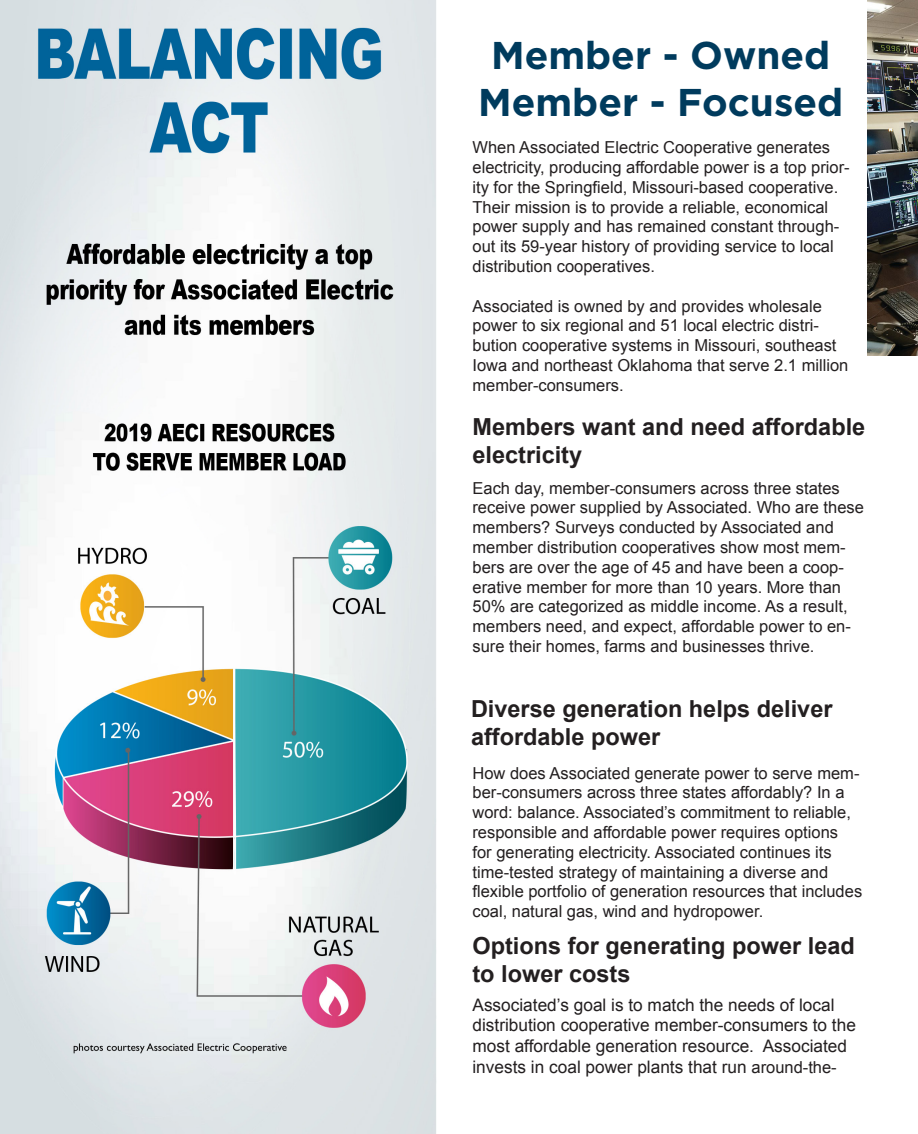
<style>
.page{position:relative;width:918px;height:1134px;background:#fff}
.page>*{position:absolute;margin:0;border:0;box-sizing:border-box;transform-origin:0 0}
.t1{font:700 38.7px "Gotham";color:#003b5d}
.t2{font:700 23.55px/28.2px "Arial";color:#231f20}
.t3{font:17.25px/20.7px "Arial";color:#231f20}
.t4{font:16.5px/19.8px "Arial";color:#231f20}
.s1{font-size:16.5px}
</style>
<div class="page">
<img style="left:0;top:0;width:436px;height:1134px">
<img style="left:868px;top:0;width:50px;height:355px">
<p class="t1" style="left:491px;top:33px;width:341px">Member - Owned</p>
<p class="t1" style="left:478px;top:79px;width:367px">Member - Focused</p>
<p class="t4" style="left:472px;top:138px;width:379px">When Associated Electric Cooperative generates electricity, producing affordable power is a top prior&shy;ity for the Springfield, Missouri-based cooperative.<br>Their mission is to provide a reliable, economical power supply and has remained constant through&shy;out its 59-year history of providing service to local distribution cooperatives.</p>
<p class="t4" style="left:472px;top:296px;width:378px">Associated is owned by and provides wholesale power to six regional and 51 local electric distri&shy;bution cooperative systems in Missouri, southeast Iowa and northeast Oklahoma that serve 2.1 million member-consumers.</p>
<p class="t2" style="left:472px;top:413px;width:394px">Members want and need affordable electricity</p>
<p class="t4" style="left:472px;top:478px;width:393px">Each day, member-consumers across three states receive power supplied by Associated. Who are these members? Surveys conducted by Associated and member distribution cooperatives show most mem&shy;bers are over the age of 45 and have been a coop&shy;erative member for more than 10 years. More than 50% are categorized as middle income. As a result, members need, and expect, affordable power to en&shy;sure their homes, farms and businesses thrive.</p>
<p class="t2" style="left:471px;top:695px;width:363px">Diverse generation helps deliver</p>
<p class="t2" style="left:471px;top:723px;width:191px">affordable power</p>
<p class="t4" style="left:472px;top:763px;width:391px">How does Associated generate power to serve mem&shy;ber-consumers across three states affordably? In a word: balance. Associated’s commitment to reliable, responsible and affordable power requires options<br>for generating electricity. Associated continues its time-tested strategy of maintaining a diverse and flexible portfolio of generation resources that includes coal, natural gas, wind and hydropower.</p>
<p class="t2" style="left:472px;top:932px;width:384px">Options for generating power lead to lower costs</p>
<p class="t3" style="left:472px;top:994px;width:385px">Associated’s goal is to match the needs of local distribution cooperative member-consumers to the most affordable generation resource. Associated invests in coal power plants that run <span class="s1">around-the-</span></p>
</div>
